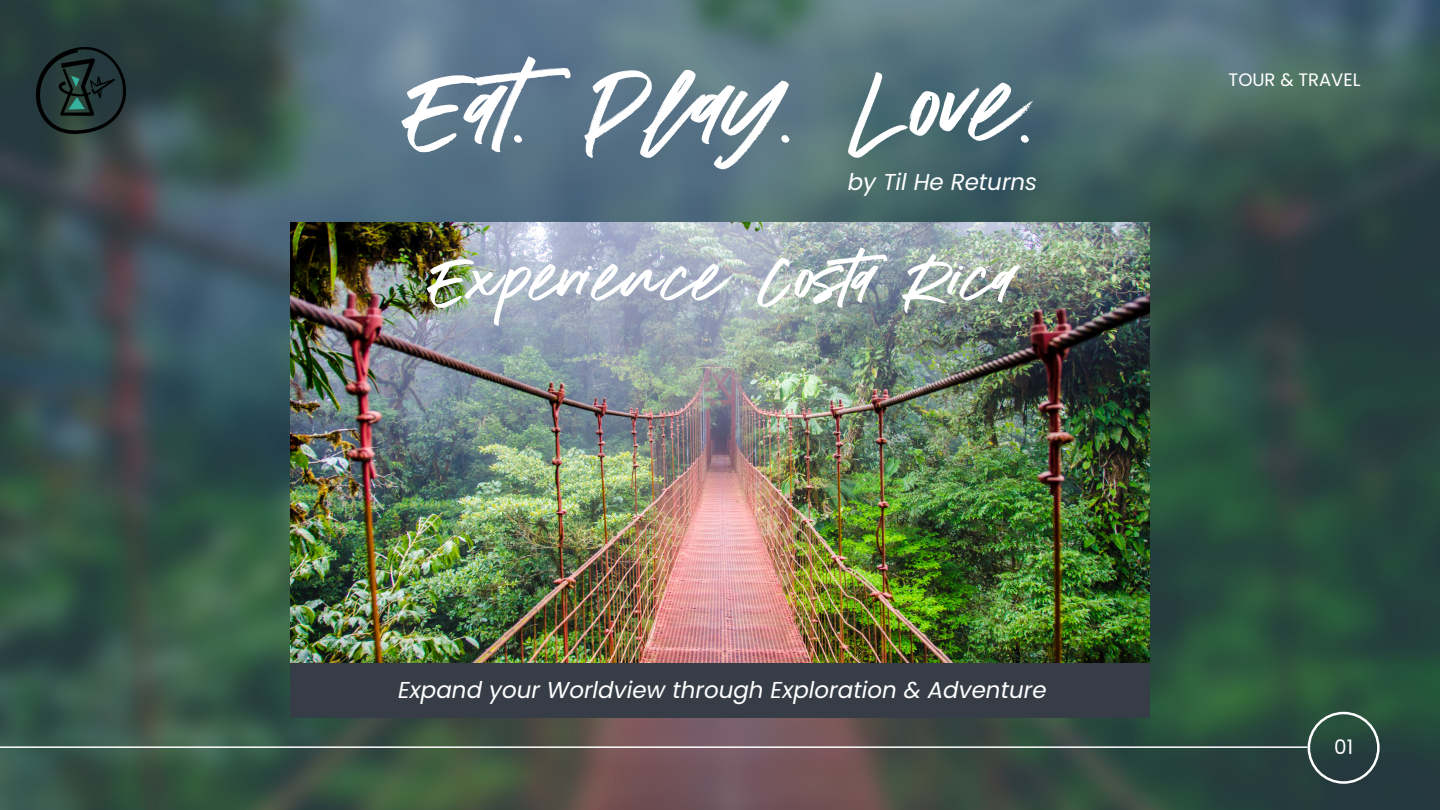
<style>
.page{position:relative;width:1440px;height:810px;background:#fff}
.page>*{position:absolute;margin:0;border:0;box-sizing:border-box;transform-origin:0 0}
.t1{font:95px "Addictive";color:#fff}
.t2{font:60px "Addictive";color:#fff}
.t3{font:italic 23px "Poppins";color:#fff}
.t4{font:20px "Poppins";color:#fff}
.t5{font:18px "Poppins";color:#fff}
</style>
<div class="page">
<img style="left:0;top:0;width:1440px;height:810px">
<img style="left:290px;top:222px;width:860px;height:441px">
<div style="left:290px;top:663px;width:860px;height:55px;background:#363d46"></div>
<hr style="left:0;top:746px;width:1307px;height:2px;background:#fff">
<svg style="left:1308px;top:712px;width:72px;height:72px;background:#3c5750"></svg>
<img style="left:37px;top:48px;width:89px;height:85px">
<p class="t1" style="left:406px;top:64px;width:630px">Eat. Play. Love.</p>
<p class="t3" style="left:848px;top:166px;width:191px">by Til He Returns</p>
<p class="t2" style="left:430px;top:252px;width:582px">Experience Costa Rica</p>
<p class="t3" style="left:398px;top:674px;width:650px">Expand your Worldview through Exploration &amp; Adventure</p>
<p class="t5" style="left:1229px;top:67px;width:133px">TOUR &amp; TRAVEL</p>
<p class="t4" style="left:1334px;top:733px;width:20px">01</p>
</div>
